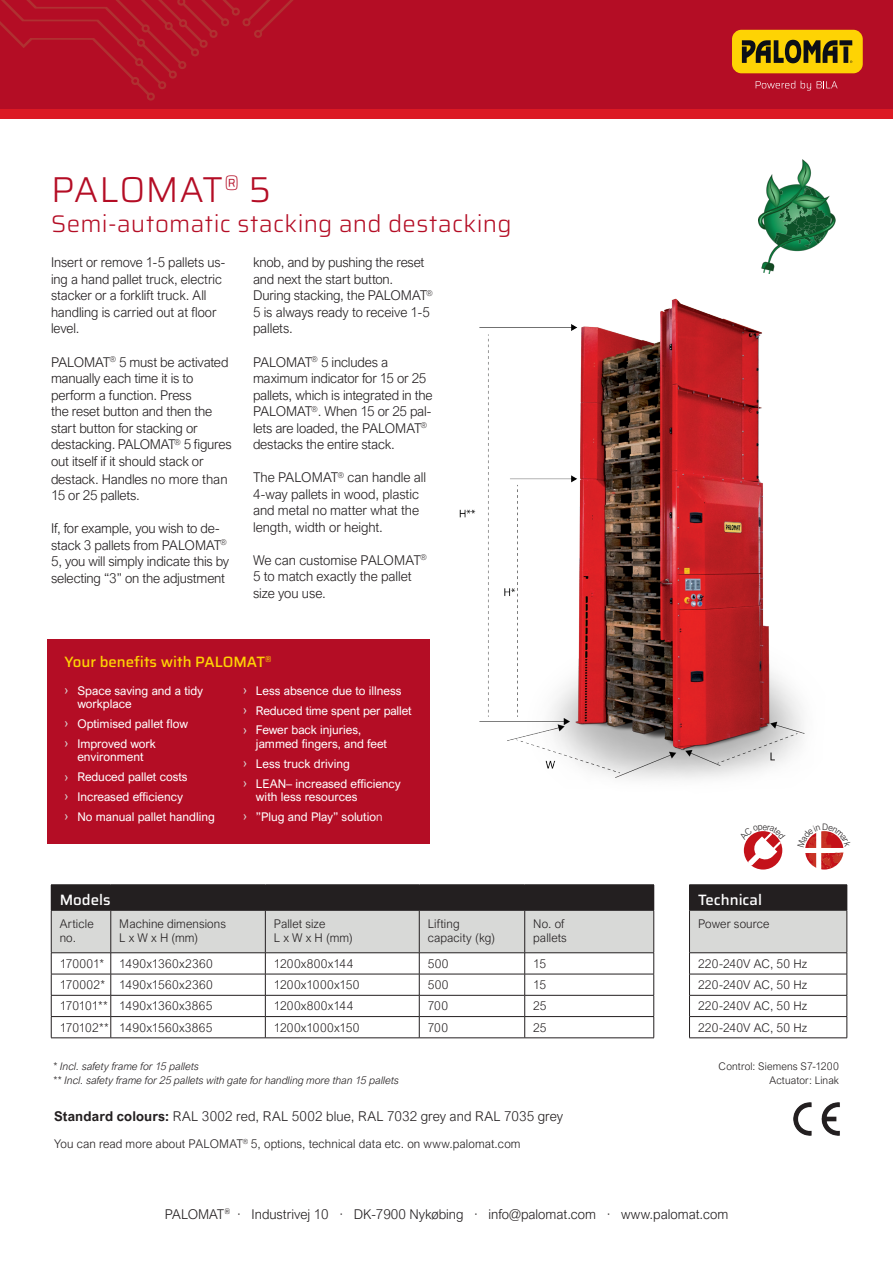
<style>
.page{position:relative;width:893px;height:1263px;background:#fff}
.page>*{position:absolute;margin:0;border:0;box-sizing:border-box;transform-origin:0 0}
.Overskrift{font:300 36px "Saira";letter-spacing:.015em;color:#b40d25}
.Overskrift-2{font:300 24px "Saira";letter-spacing:.01em;color:#b40d25}
.Afsnitoverskrift{font:500 15px "Saira";color:#fed304}
.Afsnitoverskrift_hvid{font:500 15px "Saira";color:#fff}
.broedTekst{font:300 13.5px/16.5px "Arial Nova";letter-spacing:-.01em;color:#231f20}
.broedTekst-2{font:300 13.5px "Arial Nova";letter-spacing:.01em;color:#231f20}
.tabelSkrift_gul{font:300 12px/14.4px "Arial Nova";letter-spacing:.01em;color:#231f20}
.t1{font:12px/13.5px "Arial Nova";color:#fff}
.tabelSkrift{font:300 12px "Arial Nova";color:#231f20}
.t2{font:italic 300 10.5px "Arial Nova";letter-spacing:.005em;color:#231f20}
.t3{font:300 10.5px "Arial Nova";letter-spacing:.015em;color:#231f20}
.s1{color:#d8d9d7}
.s2{font-weight:300}
.s3{font-weight:700}
</style>
<div class="page">
<div style="left:0;top:0;width:893px;height:114px;background:#b40d25"></div>
<svg style="left:0;top:0;width:293px;height:101px"></svg>
<div style="left:0;top:109px;width:893px;height:10px;background:#dc1924"></div>
<div style="left:732px;top:30px;width:131px;height:43px;background:#fed304;border-radius:9px"></div>
<div style="left:839px;top:40px;width:13px;height:5px;background:#0c0f16"></div>
<svg style="left:742px;top:40px;width:95px;height:23px"></svg>
<div style="left:843px;top:47px;width:5px;height:16px;background:#0c0f16"></div>
<svg style="left:756px;top:81px;width:39px;height:7px"></svg>
<svg style="left:801px;top:81px;width:10px;height:9px"></svg>
<svg style="left:817px;top:81px;width:20px;height:7px"></svg>
<img style="left:759px;top:159px;width:77px;height:93px">
<div style="left:741px;top:828px;width:44px;height:44px;border:3px solid #fff;border-radius:50%"></div>
<img style="left:459px;top:252px;width:346px;height:528px">
<hr style="left:51px;top:1037px;width:60px;height:1px;background:#231f20">
<hr style="left:111px;top:1037px;width:154px;height:1px;background:#231f20">
<hr style="left:265px;top:1037px;width:154px;height:1px;background:#231f20">
<hr style="left:419px;top:1037px;width:106px;height:1px;background:#231f20">
<hr style="left:525px;top:1037px;width:129px;height:1px;background:#231f20">
<hr style="left:51px;top:884px;width:60px;height:1px;background:#231f20">
<hr style="left:111px;top:884px;width:154px;height:1px;background:#231f20">
<hr style="left:265px;top:884px;width:154px;height:1px;background:#231f20">
<hr style="left:419px;top:884px;width:106px;height:1px;background:#231f20">
<hr style="left:525px;top:884px;width:129px;height:1px;background:#231f20">
<svg style="left:51px;top:885px;width:603px;height:152px"></svg>
<img style="left:793px;top:1102px;width:47px;height:34px">
<div style="left:48px;top:639px;width:382px;height:204px;background:#b40d25"></div>
<div style="left:802px;top:828px;width:44px;height:44px;border:3px solid #fff;border-radius:50%"></div>
<div style="left:689px;top:885px;width:158px;height:25px;background:#231f20"></div>
<div style="left:689px;top:910px;width:158px;height:43px;background:#d8d9d7"></div>
<svg style="left:847px;top:885px;width:1px;height:25px"></svg>
<hr style="left:689px;top:974px;width:158px;height:1px;background:#231f20">
<hr style="left:689px;top:995px;width:158px;height:1px;background:#231f20">
<hr style="left:689px;top:1016px;width:158px;height:1px;background:#231f20">
<svg style="left:847px;top:953px;width:1px;height:84px"></svg>
<hr style="left:689px;top:1037px;width:158px;height:1px;background:#231f20">
<svg style="left:689px;top:953px;width:1px;height:84px"></svg>
<hr style="left:689px;top:910px;width:158px;height:1px;background:#231f20">
<hr style="left:689px;top:910px;width:1px;height:42px;background:#231f20">
<hr style="left:847px;top:910px;width:1px;height:42px;background:#231f20">
<hr style="left:689px;top:952px;width:158px;height:1px;background:#231f20">
<hr style="left:689px;top:884px;width:158px;height:1px;background:#231f20">
<svg style="left:741px;top:828px;width:44px;height:43px"></svg>
<svg style="left:802px;top:828px;width:44px;height:43px"></svg>
<p class="Overskrift" style="left:51px;top:161px;width:222px">PALOMAT<sup>®</sup> 5</p>
<p class="Overskrift-2" style="left:51px;top:205px;width:462px">Semi-automatic stacking and destacking</p>
<p class="broedTekst" style="left:51px;top:254px;width:176px">Insert or remove 1-5 pallets us&shy;ing a hand pallet truck, electric stacker or a forklift truck. All handling is carried out at floor level.</p>
<p class="broedTekst" style="left:51px;top:353px;width:182px">PALOMAT<sup>®</sup> 5 must be activated manually each time it is to perform a function. Press<br>the reset button and then the start button for stacking or destacking. PALOMAT<sup>®</sup> 5 figures out itself if it should stack or</p>
<p class="broedTekst" style="left:51px;top:470px;width:178px">destack. Handles no more than<br>15 or 25 pallets.</p>
<p class="broedTekst" style="left:51px;top:520px;width:180px">If, for example, you wish to de&shy;stack 3 pallets from PALOMAT<sup>®<br></sup>5, you will simply indicate this by selecting “3” on the adjustment</p>
<p class="broedTekst" style="left:253px;top:254px;width:173px">knob, and by pushing the reset and next the start button.</p>
<p class="broedTekst" style="left:253px;top:287px;width:181px">During stacking, the PALOMAT<sup>®<br></sup>5 is always ready to receive 1-5 pallets.</p>
<p class="broedTekst" style="left:253px;top:353px;width:181px">PALOMAT<sup>®</sup> 5 includes a maximum indicator for 15 or 25 pallets, which is integrated in the<br>PALOMAT<sup>®</sup>. When 15 or 25 pal&shy;lets are loaded, the PALOMAT<sup>® </sup>destacks the entire stack.</p>
<p class="broedTekst" style="left:253px;top:469px;width:174px">The PALOMAT<sup>®</sup> can handle all<br>4-way pallets in wood, plastic and metal no matter what the length, width or height.</p>
<p class="broedTekst" style="left:253px;top:551px;width:175px">We can customise PALOMAT<sup>®<br></sup>5 to match exactly the pallet size you use.</p>
<p class="Afsnitoverskrift" style="left:65px;top:650px;width:208px">Your benefits with PALOMAT<sup>®</sup></p>
<p class="t1" style="left:77px;top:684px;width:127px;text-indent:-13px"><span class="s1">›</span> Space saving and a tidy workplace</p>
<p class="t1" style="left:65px;top:717px;width:125px"><span class="s1">›</span> Optimised pallet flow</p>
<p class="t1" style="left:65px;top:737px;width:93px;text-align:center"><span class="s1">›</span> Improved work environment</p>
<p class="t1" style="left:65px;top:770px;width:125px"><span class="s1">›</span> Reduced pallet costs</p>
<p class="t1" style="left:65px;top:790px;width:120px"><span class="s1">›</span> Increased efficiency</p>
<p class="t1" style="left:65px;top:810px;width:152px"><span class="s1">›</span> No manual pallet handling</p>
<p class="t1" style="left:243px;top:684px;width:160px"><span class="s1">›</span> Less absence due to illness</p>
<p class="t1" style="left:243px;top:703px;width:170px"><span class="s1">›</span> Reduced time spent per pallet</p>
<p class="t1" style="left:256px;top:723px;width:133px;text-indent:-13px"><span class="s1">›</span> Fewer back injuries, jammed fingers, and feet</p>
<p class="t1" style="left:243px;top:757px;width:108px"><span class="s1">›</span> Less truck driving</p>
<p class="t1" style="left:256px;top:777px;width:146px;text-indent:-13px"><span class="s1">›</span> LEAN– increased efficiency with less resources</p>
<p class="t1" style="left:243px;top:810px;width:141px"><span class="s1">›</span> ”Plug and Play” solutio<span class="s2">n</span></p>
<p class="Afsnitoverskrift_hvid" style="left:60px;top:887px;width:52px">Models</p>
<p class="tabelSkrift_gul" style="left:60px;top:916px;width:35px">Article no.</p>
<p class="tabelSkrift_gul" style="left:119px;top:916px;width:108px">Machine dimensions</p>
<p class="tabelSkrift_gul" style="left:119px;top:930px;width:80px">L x W x H (mm)</p>
<p class="tabelSkrift_gul" style="left:274px;top:916px;width:53px">Pallet size</p>
<p class="tabelSkrift_gul" style="left:274px;top:930px;width:80px">L x W x H (mm)</p>
<p class="tabelSkrift_gul" style="left:428px;top:916px;width:69px">Lifting capacity (kg)</p>
<p class="tabelSkrift_gul" style="left:533px;top:916px;width:33px">No. of</p>
<p class="tabelSkrift_gul" style="left:533px;top:930px;width:35px">pallets</p>
<p class="tabelSkrift_gul" style="left:60px;top:956px;width:46px">170001*</p>
<p class="tabelSkrift_gul" style="left:119px;top:956px;width:95px">1490x1360x2360</p>
<p class="tabelSkrift_gul" style="left:274px;top:956px;width:81px">1200x800x144</p>
<p class="tabelSkrift_gul" style="left:428px;top:956px;width:22px">500</p>
<p class="tabelSkrift" style="left:533px;top:957px;width:14px">15</p>
<p class="tabelSkrift_gul" style="left:60px;top:978px;width:47px">170002*</p>
<p class="tabelSkrift_gul" style="left:119px;top:978px;width:95px">1490x1560x2360</p>
<p class="tabelSkrift_gul" style="left:274px;top:978px;width:87px">1200x1000x150</p>
<p class="tabelSkrift_gul" style="left:428px;top:978px;width:22px">500</p>
<p class="tabelSkrift_gul" style="left:533px;top:978px;width:14px">15</p>
<p class="tabelSkrift_gul" style="left:60px;top:999px;width:50px">170101**</p>
<p class="tabelSkrift_gul" style="left:119px;top:999px;width:95px">1490x1360x3865</p>
<p class="tabelSkrift_gul" style="left:274px;top:999px;width:81px">1200x800x144</p>
<p class="tabelSkrift_gul" style="left:428px;top:999px;width:22px">700</p>
<p class="tabelSkrift_gul" style="left:533px;top:999px;width:15px">25</p>
<p class="tabelSkrift_gul" style="left:60px;top:1020px;width:50px">170102**</p>
<p class="tabelSkrift_gul" style="left:119px;top:1020px;width:95px">1490x1560x3865</p>
<p class="tabelSkrift_gul" style="left:274px;top:1020px;width:87px">1200x1000x150</p>
<p class="tabelSkrift_gul" style="left:428px;top:1020px;width:22px">700</p>
<p class="tabelSkrift_gul" style="left:533px;top:1020px;width:15px">25</p>
<p class="t2" style="left:53px;top:1061px;width:147px">* Incl. safety frame for 15 pallets</p>
<p class="t2" style="left:53px;top:1074px;width:347px">** Incl. safety frame for 25 pallets with gate for handling more than 15 pallets</p>
<p class="broedTekst-2" style="left:54px;top:1108px;width:511px"><span class="s3">Standard colours:</span> RAL 3002 red, RAL 5002 blue, RAL 7032 grey and RAL 7035 grey</p>
<p class="tabelSkrift_gul" style="left:54px;top:1136px;width:468px">You can read more about PALOMAT<sup>®</sup> 5, options, technical data etc. on www.palomat.com</p>
<p class="Afsnitoverskrift_hvid" style="left:698px;top:887px;width:65px">Technical</p>
<p class="tabelSkrift_gul" style="left:698px;top:916px;width:73px">Power source</p>
<p class="tabelSkrift_gul" style="left:698px;top:956px;width:111px">220-240V AC, 50 Hz</p>
<p class="tabelSkrift_gul" style="left:698px;top:978px;width:111px">220-240V AC, 50 Hz</p>
<p class="tabelSkrift_gul" style="left:698px;top:999px;width:111px">220-240V AC, 50 Hz</p>
<p class="tabelSkrift_gul" style="left:698px;top:1020px;width:111px">220-240V AC, 50 Hz</p>
<p class="t3" style="left:719px;top:1061px;width:122px">Control: Siemens S7-1200</p>
<p class="t3" style="left:769px;top:1074px;width:71px">Actuator: Linak</p>
<p class="broedTekst" style="left:165px;top:1206px;width:565px">PALOMAT<sup>®</sup> · Industrivej 10 · DK-7900 Nykøbing · info@palomat.com · www.palomat.com</p>
</div>
